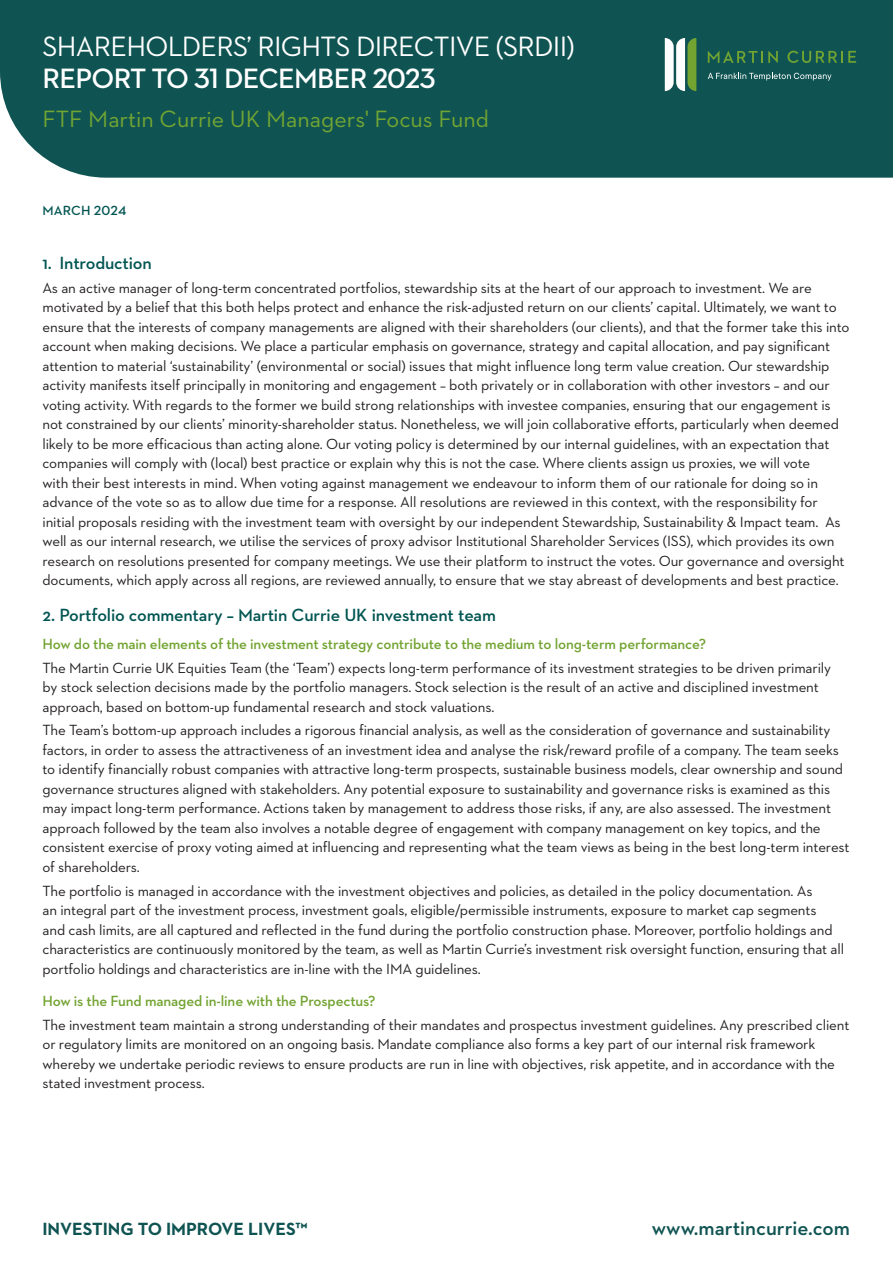
<style>
.page{position:relative;width:893px;height:1263px;background:#fff}
.page>*{position:absolute;margin:0;border:0;box-sizing:border-box;transform-origin:0 0}
.t1{font:28.5px "Neutraface 2 Text";letter-spacing:-.025em;color:#fff}
.t2{font:600 28.5px "Neutraface 2 Text";letter-spacing:-.025em;color:#fff}
.t3{font:24px "Neutraface 2 Text";color:#73a532}
.t4{font:600 21px "Neutraface 2 Text";color:#0f5452}
.t5{font:600 18px "Neutraface 2 Text";letter-spacing:-.01em;color:#005552}
.t6{font:700 18px "Neutraface 2 Text";color:#0f5452}
.t7{font:15px/19.5px "Neutraface 2 Text";letter-spacing:-.01em;color:#231f20}
.t8{font:600 15px "Neutraface 2 Text";letter-spacing:-.01em;color:#73a432}
.t9{font:600 13.5px "Neutraface 2 Text";letter-spacing:.01em;color:#005552}
</style>
<div class="page">
<div style="left:0;top:0;width:893px;height:178px;background:#0f5452"></div>
<svg style="left:708px;top:73px;width:123px;height:8px"></svg>
<svg style="left:665px;top:38px;width:31px;height:53px"></svg>
<svg style="left:708px;top:51px;width:70px;height:12px"></svg>
<svg style="left:787px;top:51px;width:69px;height:12px"></svg>
<h1 class="t1" style="left:43px;top:29px;width:534px">SHAREHOLDERS’ RIGHTS DIRECTIVE (SRDII)</h1>
<h1 class="t2" style="left:43px;top:60px;width:395px">REPORT TO 31 DECEMBER 2023</h1>
<h2 class="t3" style="left:43px;top:104px;width:448px">FTF Martin Currie UK Managers' Focus Fund</h2>
<p class="t9" style="left:43px;top:202px;width:85px">MARCH 2024</p>
<p class="t5" style="left:43px;top:252px;width:111px">1. Introduction</p>
<p class="t7" style="left:43px;top:278px;width:809px">As an active manager of long-term concentrated portfolios, stewardship sits at the heart of our approach to investment. We are motivated by a belief that this both helps protect and enhance the risk-adjusted return on our clients’ capital. Ultimately, we want to ensure that the interests of company managements are aligned with their shareholders (our clients), and that the former take this into account when making decisions. We place a particular emphasis on governance, strategy and capital allocation, and pay significant attention to material ‘sustainability’ (environmental or social) issues that might influence long term value creation. Our stewardship activity manifests itself principally in monitoring and engagement – both privately or in collaboration with other investors – and our voting activity. With regards to the former we build strong relationships with investee companies, ensuring that our engagement is not constrained by our clients’ minority-shareholder status. Nonetheless, we will join collaborative efforts, particularly when deemed likely to be more efficacious than acting alone. Our voting policy is determined by our internal guidelines, with an expectation that companies will comply with (local) best practice or explain why this is not the case. Where clients assign us proxies, we will vote<br>with their best interests in mind. When voting against management we endeavour to inform them of our rationale for doing so in advance of the vote so as to allow due time for a response. All resolutions are reviewed in this context, with the responsibility for initial proposals residing with the investment team with oversight by our independent Stewardship, Sustainability &amp; Impact team. As well as our internal research, we utilise the services of proxy advisor Institutional Shareholder Services (ISS), which provides its own research on resolutions presented for company meetings. We use their platform to instruct the votes. Our governance and oversight documents, which apply across all regions, are reviewed annually, to ensure that we stay abreast of developments and best practice.</p>
<p class="t5" style="left:43px;top:603px;width:455px">2. Portfolio commentary – Martin Currie UK investment team</p>
<p class="t8" style="left:43px;top:634px;width:665px">How do the main elements of the investment strategy contribute to the medium to long-term performance?</p>
<p class="t7" style="left:43px;top:657px;width:790px">The Martin Currie UK Equities Team (the ‘Team’) expects long-term performance of its investment strategies to be driven primarily by stock selection decisions made by the portfolio managers. Stock selection is the result of an active and disciplined investment approach, based on bottom-up fundamental research and stock valuations.</p>
<p class="t7" style="left:43px;top:720px;width:808px">The Team’s bottom-up approach includes a rigorous financial analysis, as well as the consideration of governance and sustainability factors, in order to assess the attractiveness of an investment idea and analyse the risk/reward profile of a company. The team seeks to identify financially robust companies with attractive long-term prospects, sustainable business models, clear ownership and sound governance structures aligned with stakeholders. Any potential exposure to sustainability and governance risks is examined as this may impact long-term performance. Actions taken by management to address those risks, if any, are also assessed. The investment approach followed by the team also involves a notable degree of engagement with company management on key topics, and the consistent exercise of proxy voting aimed at influencing and representing what the team views as being in the best long-term interest of shareholders.</p>
<p class="t7" style="left:43px;top:880px;width:803px">The portfolio is managed in accordance with the investment objectives and policies, as detailed in the policy documentation. As<br>an integral part of the investment process, investment goals, eligible/permissible instruments, exposure to market cap segments<br>and cash limits, are all captured and reflected in the fund during the portfolio construction phase. Moreover, portfolio holdings and characteristics are continuously monitored by the team, as well as Martin Currie’s investment risk oversight function, ensuring that all portfolio holdings and characteristics are in-line with the IMA guidelines.</p>
<p class="t8" style="left:43px;top:991px;width:335px">How is the Fund managed in-line with the Prospectus?</p>
<p class="t7" style="left:43px;top:1014px;width:808px">The investment team maintain a strong understanding of their mandates and prospectus investment guidelines. Any prescribed client or regulatory limits are monitored on an ongoing basis. Mandate compliance also forms a key part of our internal risk framework whereby we undertake periodic reviews to ensure products are run in line with objectives, risk appetite, and in accordance with the stated investment process.</p>
<p class="t6" style="left:42px;top:1218px;width:267px">INVESTING TO IMPROVE LIVES™</p>
<h3 class="t4" style="left:652px;top:1215px;width:200px">www.martincurrie.com</h3>
</div>
